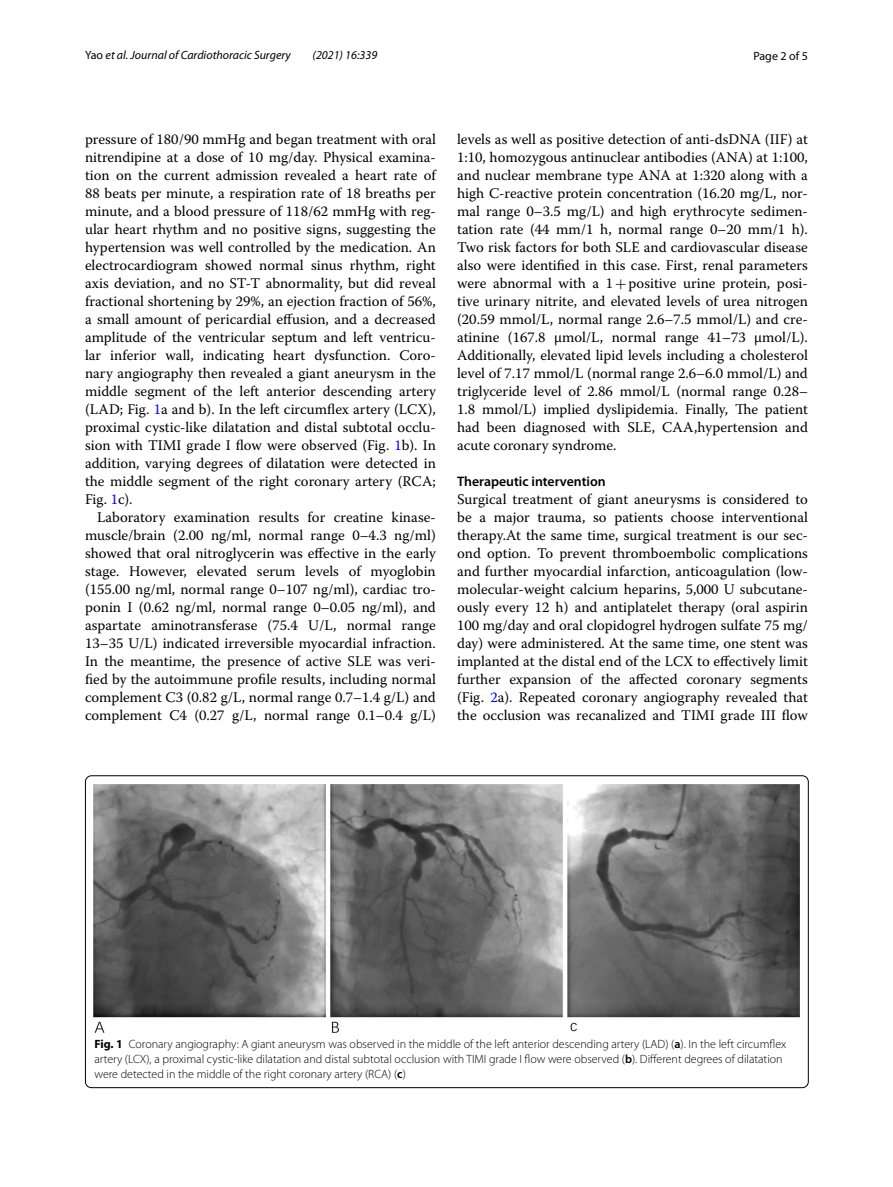
<style>
.page{position:relative;width:893px;height:1187px;background:#fff}
.page>*{position:absolute;margin:0;border:0;box-sizing:border-box;transform-origin:0 0}
.t1{font:14.7px/18px "Warnock Pro";color:#000;text-align:justify}
.t2{font:600 13.8px "Myriad Pro";color:#000}
.t3{font:300 12px/15px "Myriad Pro";color:#000}
.t4{font:italic 12px "Myriad Pro";color:#000}
.t5{font:12px "Myriad Pro";color:#000}
.s1{font-style:normal}
.s2{color:#00f}
.s3{font-family:"MTSY"}
.s4{font-weight:700}
.s5{font-weight:600}
</style>
<div class="page">
<img style="left:94px;top:784px;width:706px;height:248px">
<p class="t4" style="left:85px;top:48px;width:207px"><span class="s1">Yao</span> et al. Journal of Cardiothoracic Surgery</p>
<p class="t4" style="left:313px;top:48px;width:66px">(2021) 16:339</p>
<p class="t5" style="left:753px;top:48px;width:56px">Page 2 of 5</p>
<p class="t1" style="left:85px;top:130px;width:352px">pressure of 180/90 mmHg and began treatment with oral nitrendipine at a dose of 10 mg/day. Physical examina&shy;tion on the current admission revealed a heart rate of 88 beats per minute, a respiration rate of 18 breaths per minute, and a blood pressure of 118/62 mmHg with reg&shy;ular heart rhythm and no positive signs, suggesting the hypertension was well controlled by the medication. An electrocardiogram showed normal sinus rhythm, right axis deviation, and no ST-T abnormality, but did reveal fractional shortening by 29%, an ejection fraction of 56%, a small amount of pericardial effusion, and a decreased amplitude of the ventricular septum and left ventricu&shy;lar inferior wall, indicating heart dysfunction. Coro&shy;nary angiography then revealed a giant aneurysm in the middle segment of the left anterior descending artery (LAD; Fig. <span class="s2">1</span>a and b). In the left circumflex artery (LCX), proximal cystic-like dilatation and distal subtotal occlu&shy;sion with TIMI grade I flow were observed (Fig. <span class="s2">1</span>b). In addition, varying degrees of dilatation were detected in the middle segment of the right coronary artery (RCA; Fig. <span class="s2">1</span>c).</p>
<p class="t1" style="left:85px;top:508px;width:352px;text-indent:12px">Laboratory examination results for creatine kinase&shy;muscle/brain (2.00 ng/ml, normal range 0–4.3 ng/ml) showed that oral nitroglycerin was effective in the early stage. However, elevated serum levels of myoglobin (155.00 ng/ml, normal range 0–107 ng/ml), cardiac tro&shy;ponin I (0.62 ng/ml, normal range 0–0.05 ng/ml), and aspartate aminotransferase (75.4 U/L, normal range 13–35 U/L) indicated irreversible myocardial infraction.<br>In the meantime, the presence of active SLE was veri&shy;fied by the autoimmune profile results, including normal complement C3 (0.82 g/L, normal range 0.7–1.4 g/L) and complement C4 (0.27 g/L, normal range 0.1–0.4 g/L)</p>
<p class="t1" style="left:457px;top:130px;width:352px">levels as well as positive detection of anti-dsDNA (IIF) at 1:10, homozygous antinuclear antibodies (ANA) at 1:100, and nuclear membrane type ANA at 1:320 along with a high C-reactive protein concentration (16.20 mg/L, nor&shy;mal range 0–3.5 mg/L) and high erythrocyte sedimen&shy;tation rate (44 mm/1 h, normal range 0–20 mm/1 h).<br>Two risk factors for both SLE and cardiovascular disease also were identified in this case. First, renal parameters were abnormal with a 1<span class="s3">+</span>positive urine protein, posi&shy;tive urinary nitrite, and elevated levels of urea nitrogen (20.59 mmol/L, normal range 2.6–7.5 mmol/L) and cre&shy;atinine (167.8 µmol/L, normal range 41–73 µmol/L).<br>Additionally, elevated lipid levels including a cholesterol level of 7.17 mmol/L (normal range 2.6–6.0 mmol/L) and triglyceride level of 2.86 mmol/L (normal range 0.28– 1.8 mmol/L) implied dyslipidemia. Finally, The patient had been diagnosed with SLE, CAA,hypertension and acute coronary syndrome.</p>
<p class="t2" style="left:457px;top:472px;width:150px">Therapeutic intervention</p>
<p class="t1" style="left:457px;top:490px;width:352px">Surgical treatment of giant aneurysms is considered to be a major trauma, so patients choose interventional therapy.At the same time, surgical treatment is our sec&shy;ond option. To prevent thromboembolic complications and further myocardial infarction, anticoagulation (low&shy;molecular-weight calcium heparins, 5,000 U subcutane&shy;ously every 12 h) and antiplatelet therapy (oral aspirin 100 mg/day and oral clopidogrel hydrogen sulfate 75 mg/ day) were administered. At the same time, one stent was implanted at the distal end of the LCX to effectively limit further expansion of the affected coronary segments (Fig. <span class="s2">2</span>a). Repeated coronary angiography revealed that the occlusion was recanalized and TIMI grade III flow</p>
<p class="t3" style="left:94px;top:1036px;width:693px"><span class="s4">Fig. 1</span> Coronary angiography: A giant aneurysm was observed in the middle of the left anterior descending artery (LAD) (<span class="s5">a</span>). In the left circumflex artery (LCX), a proximal cystic-like dilatation and distal subtotal occlusion with TIMI grade I flow were observed (<span class="s5">b</span>). Different degrees of dilatation were detected in the middle of the right coronary artery (RCA) (<span class="s5">c</span>)</p>
</div>
